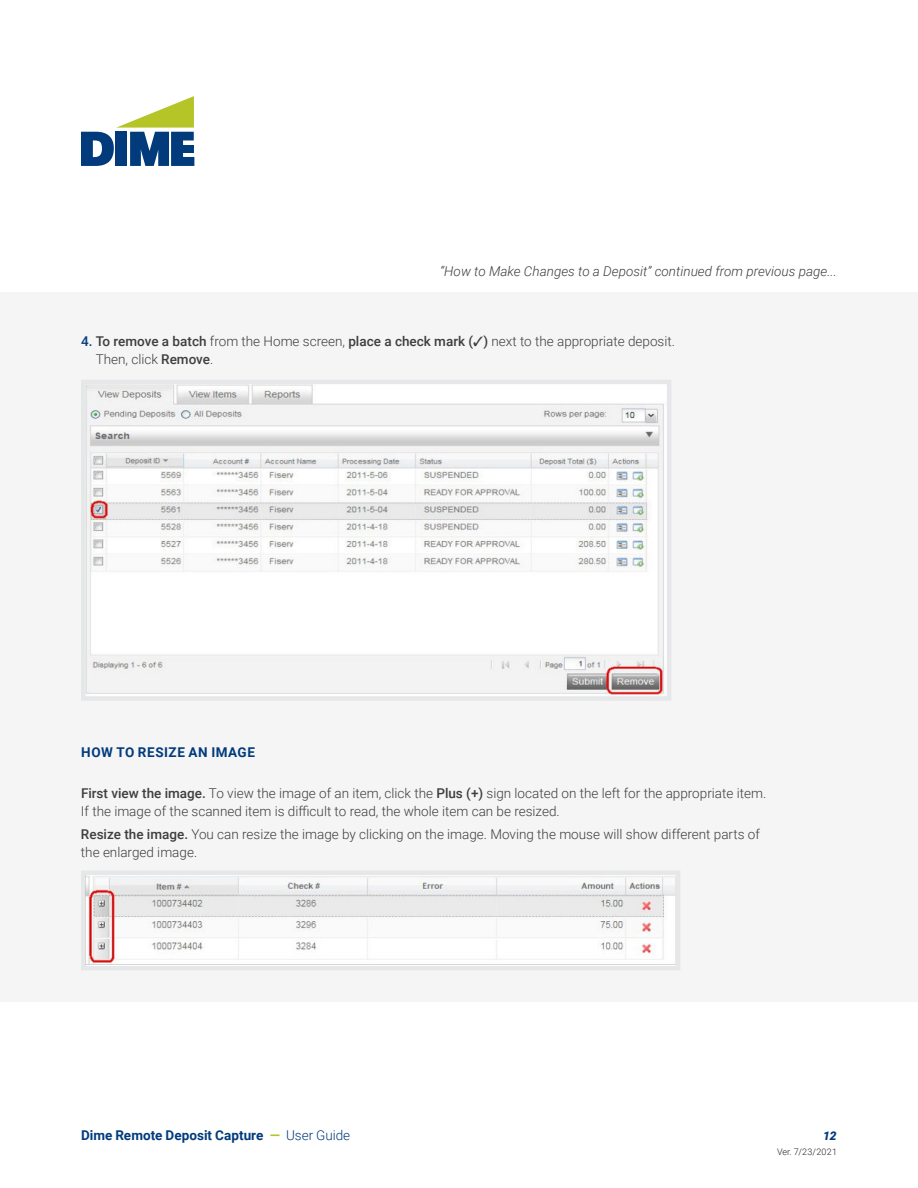
<style>
.page{position:relative;width:918px;height:1188px;background:#fff}
.page>*{position:absolute;margin:0;border:0;box-sizing:border-box;transform-origin:0 0}
.t1{font:300 13.5px/18px "Roboto";color:#3e3e3f}
.t2{font:italic 300 13.5px "Roboto";color:#3e3e3f}
.t3{font:700 13.5px "Roboto";letter-spacing:.005em;color:#013b7c}
.t4{font:700 13.5px "Roboto";letter-spacing:.045em;color:#013b7c}
.t5{font:italic 900 12px "Roboto";color:#013b7c}
.t6{font:300 9px "Roboto";letter-spacing:.015em;color:#231f20}
.s1{font-weight:500;color:#013b7c}
.s2{font-weight:500}
.s3{color:#b5c527}
.s4{font-weight:300}
</style>
<div class="page">
<svg style="left:81px;top:96px;width:113px;height:70px"></svg>
<div style="left:0;top:293px;width:918px;height:709px;background:#f5f5f6"></div>
<img style="left:87px;top:386px;width:577px;height:309px">
<div style="left:81px;top:380px;width:590px;height:321px;border:5px solid #e6e7e9"></div>
<img style="left:87px;top:877px;width:587px;height:87px">
<div style="left:81px;top:871px;width:599px;height:99px;border:5px solid #e6e7e9"></div>
<p class="t2" style="left:440px;top:266px;width:398px">“How to Make Changes to a Deposit” continued from previous page...</p>
<p class="t1" style="left:96px;top:333px;width:581px;text-indent:-15px"><span class="s1">4.</span> <span class="s2">To remove a batch</span> from the Home screen, <span class="s2">place a check mark (</span>✓<span class="s2">)</span> next to the appropriate deposit.<br>Then, click <span class="s2">Remove</span>.</p>
<p class="t4" style="left:81px;top:746px;width:175px">HOW TO RESIZE AN IMAGE</p>
<p class="t1" style="left:81px;top:785px;width:687px"><span class="s2">First view the image.</span> To view the image of an item, click the <span class="s2">Plus (+)</span> sign located on the left for the appropriate item.<br>If the image of the scanned item is difficult to read, the whole item can be resized.</p>
<p class="t1" style="left:81px;top:825px;width:680px"><span class="s2">Resize the image.</span> You can resize the image by clicking on the image. Moving the mouse will show different parts of the enlarged image.</p>
<p class="t3" style="left:81px;top:1130px;width:271px">Dime Remote Deposit Capture <span class="s3">—</span> <span class="s4">User Guide</span></p>
<p class="t5" style="left:823px;top:1129px;width:15px">12</p>
<p class="t6" style="left:777px;top:1146px;width:61px">Ver. 7/23/2021</p>
</div>
